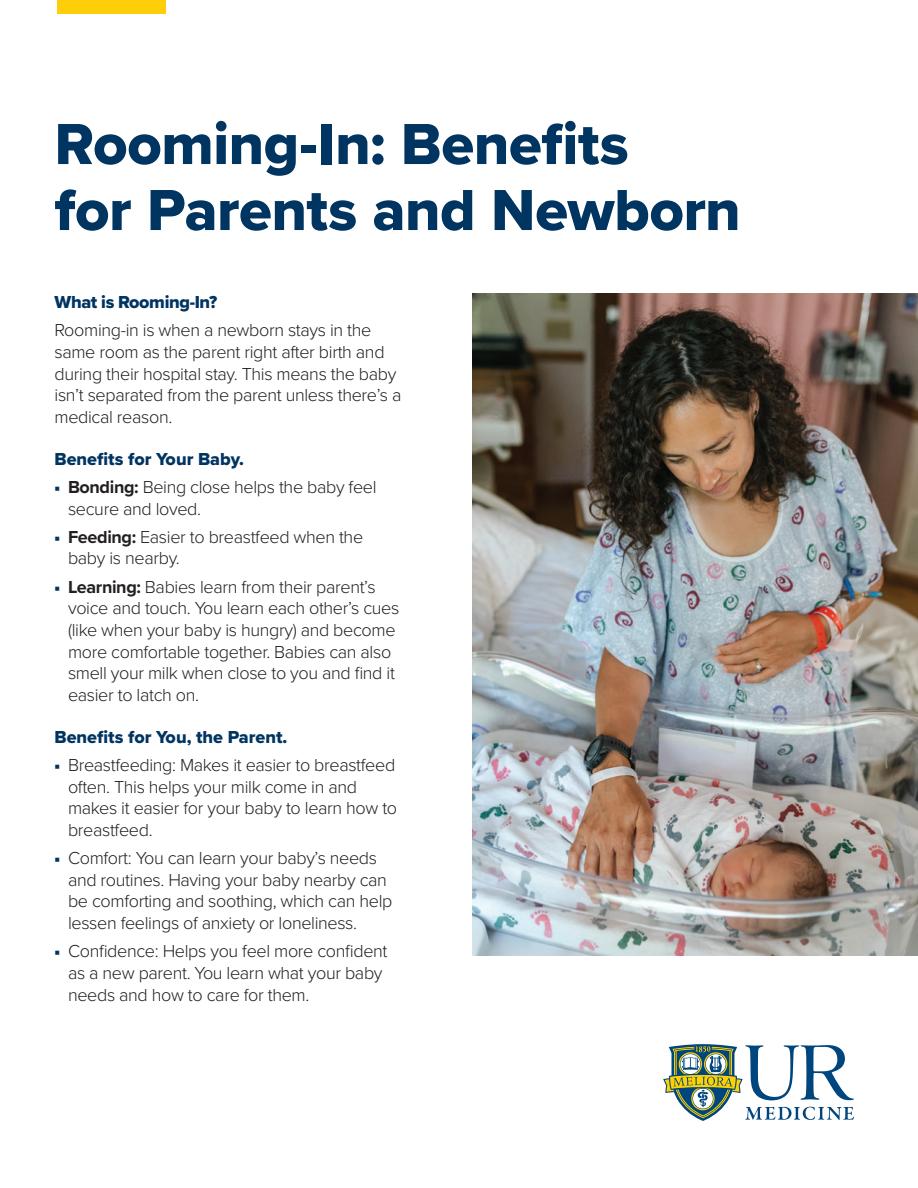
<style>
.page{position:relative;width:918px;height:1188px;background:#fff}
.page>*{position:absolute;margin:0;border:0;box-sizing:border-box;transform-origin:0 0}
.t1{font:60px/66px "Proxima Nova Extrabld";letter-spacing:-.01em;color:#003461}
.t2{font:300 18px/21.6px "Proxima Nova";letter-spacing:-.02em;color:#231f20}
.t3{font:18px "Proxima Nova Extrabld";color:#003461}
.t4{font:18px "Proxima Nova Extrabld";letter-spacing:-.02em;color:#003461}
.s1{font-family:"Garamond Premr Pro";font-weight:400;color:#003461}
.s2{font-weight:700}
</style>
<div class="page">
<svg style="left:663px;top:1044px;width:191px;height:77px"></svg>
<div style="left:57px;top:0;width:108px;height:14px;background:#fece08"></div>
<img style="left:472px;top:294px;width:446px;height:662px">
<p class="t1" style="left:55px;top:110px;width:688px">Rooming-In: Benefits<br>for Parents and Newborn</p>
<p class="t4" style="left:55px;top:289px;width:164px">What is Rooming-In?</p>
<p class="t2" style="left:55px;top:319px;width:348px">Rooming-in is when a newborn stays in the same room as the parent right after birth and during their hospital stay. This means the baby isn’t separated from the parent unless there’s a medical reason.</p>
<p class="t3" style="left:55px;top:445px;width:191px">Benefits for Your Baby.</p>
<p class="t2" style="left:68px;top:475px;width:310px;text-indent:-14px"><span class="s1">■</span> <span class="s2">Bonding:</span> Being close helps the baby feel secure and loved.</p>
<p class="t2" style="left:68px;top:525px;width:297px;text-indent:-14px"><span class="s1">■</span> <span class="s2">Feeding:</span> Easier to breastfeed when the baby is nearby.</p>
<p class="t2" style="left:68px;top:575px;width:333px;text-indent:-14px"><span class="s1">■</span> <span class="s2">Learning:</span> Babies learn from their parent’s voice and touch. You learn each other’s cues (like when your baby is hungry) and become more comfortable together. Babies can also smell your milk when close to you and find it easier to latch on.</p>
<p class="t3" style="left:55px;top:723px;width:234px">Benefits for You, the Parent.</p>
<p class="t2" style="left:68px;top:753px;width:331px;text-indent:-14px"><span class="s1">■</span> Breastfeeding: Makes it easier to breastfeed often. This helps your milk come in and makes it easier for your baby to learn how to breastfeed.</p>
<p class="t2" style="left:68px;top:846px;width:326px;text-indent:-14px"><span class="s1">■</span> Comfort: You can learn your baby’s needs and routines. Having your baby nearby can be comforting and soothing, which can help lessen feelings of anxiety or loneliness.</p>
<p class="t2" style="left:68px;top:940px;width:321px;text-indent:-14px"><span class="s1">■</span> Confidence: Helps you feel more confident as a new parent. You learn what your baby needs and how to care for them.</p>
</div>
